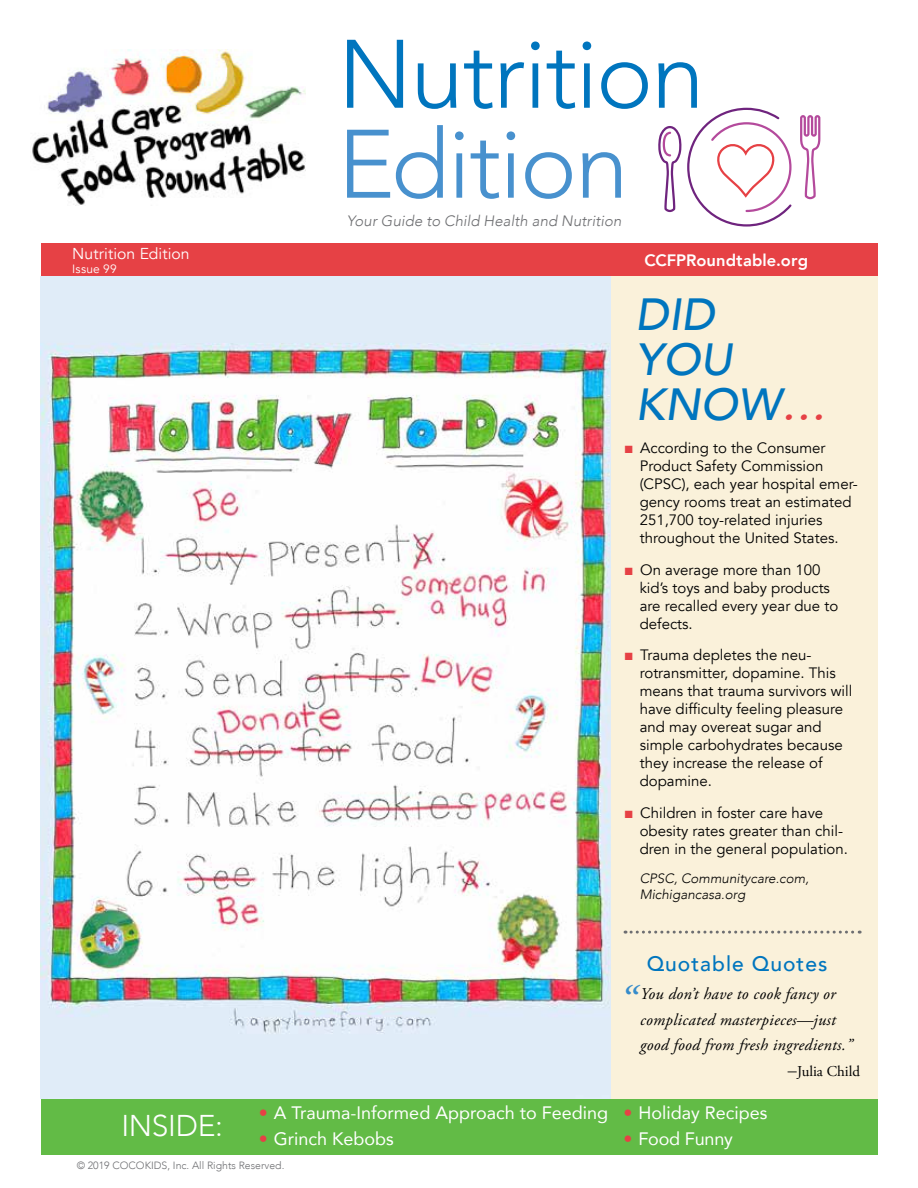
<style>
.page{position:relative;width:918px;height:1188px;background:#fff}
.page>*{position:absolute;margin:0;border:0;box-sizing:border-box;transform-origin:0 0}
.t1{font:300 96px "Avenir";letter-spacing:-.02em;color:#0075be}
.t2{font:300 96px "Avenir";letter-spacing:-.02em;color:#4891ce}
.t3{font:italic 500 45px/45px "Avenir";color:#0075be}
.t4{font:italic 45px "Adobe Garamond Pro";color:#368ccb}
.t5{font:300 30px "Avenir";letter-spacing:-.01em;color:#fff}
.t6{font:500 21px "Avenir";letter-spacing:.05em;color:#0075be}
.t7{font:18px "Avenir";color:#fff}
.t8{font:italic 16.5px/25.5px "Adobe Garamond Pro";letter-spacing:.02em;color:#000}
.t9{font:800 16.5px "Avenir";letter-spacing:.005em;color:#fff}
.t10{font:15.75px "Avenir";letter-spacing:.005em;color:#fff}
.t11{font:15px/18px "Avenir";color:#000}
.t12{font:italic 300 15px "Avenir";letter-spacing:.005em;color:#6d6e71}
.t13{font:15px "Adobe Garamond Pro";color:#000}
.t14{font:italic 300 13.5px/16.2px "Avenir";color:#000}
.t15{font:12px "Avenir";letter-spacing:.02em;color:#fff}
.t16{font:300 10.5px "Avenir";color:#6d6e71}
.s1{color:#e64145}
.s2{font-family:"Times";font-size:18px}
</style>
<div class="page">
<div style="left:41px;top:1098px;width:837px;height:57px;background:#62bb46"></div>
<div style="left:611px;top:276px;width:267px;height:822px;background:#faf1da"></div>
<img style="left:41px;top:276px;width:570px;height:822px">
<svg style="left:625px;top:931px;width:235px;height:3px"></svg>
<svg style="left:658px;top:107px;width:163px;height:120px"></svg>
<div style="left:41px;top:243px;width:837px;height:33px;background:#e64145"></div>
<img style="left:32px;top:49px;width:273px;height:156px">
<p class="t10" style="left:72px;top:244px;width:119px">Nutrition Edition</p>
<p class="t15" style="left:72px;top:262px;width:46px">Issue 99</p>
<h3 class="t5" style="left:122px;top:1108px;width:103px">INSIDE:</h3>
<h1 class="t1" style="left:338px;top:18px;width:368px">Nutrition</h1>
<h1 class="t2" style="left:338px;top:108px;width:292px">Edition</h1>
<p class="t12" style="left:347px;top:212px;width:276px">Your Guide to Child Health and Nutrition</p>
<p class="t9" style="left:644px;top:247px;width:165px">CCFPRoundtable.org</p>
<h2 class="t3" style="left:636px;top:293px;width:192px">DID<br>YOU<br>KNOW<span class="s1">…</span></h2>
<p class="t11" style="left:640px;top:439px;width:220px;text-indent:-15px"><span class="s1">■</span> According to the Consumer<br>Product Safety Commission (CPSC), each year hospital emer&shy;gency rooms treat an estimated<br>251,700 toy-related injuries throughout the United States.</p>
<p class="t11" style="left:640px;top:561px;width:200px;text-indent:-15px"><span class="s1">■</span> On average more than 100 kid’s toys and baby products are recalled every year due to defects.</p>
<p class="t11" style="left:640px;top:646px;width:214px;text-indent:-15px"><span class="s1">■</span> Trauma depletes the neu&shy;rotransmitter, dopamine. This means that trauma survivors will have difficulty feeling pleasure and may overeat sugar and simple carbohydrates because they increase the release of dopamine.</p>
<p class="t11" style="left:640px;top:804px;width:210px;text-indent:-15px"><span class="s1">■</span> Children in foster care have obesity rates greater than chil&shy;dren in the general population.</p>
<p class="t14" style="left:640px;top:870px;width:171px">CPSC, Communitycare.com,<br>Michigancasa.org</p>
<h3 class="t6" style="left:647px;top:945px;width:182px">Quotable Quotes</h3>
<h2 class="t4" style="left:619px;top:974px;width:19px">“</h2>
<p class="t8" style="left:640px;top:982px;width:214px">You don’t have to cook fancy or complicated masterpieces—just good food from fresh ingredients.”</p>
<p class="t13" style="left:788px;top:1062px;width:74px"><span class="s2">–</span>Julia Child</p>
<p class="t7" style="left:259px;top:1098px;width:510px"><span class="s1">•</span> A Trauma-Informed Approach to Feeding <span class="s1">•</span> Holiday Recipes</p>
<p class="t7" style="left:259px;top:1124px;width:137px"><span class="s1">•</span> Grinch Kebobs</p>
<p class="t7" style="left:623px;top:1124px;width:111px"><span class="s1">•</span> Food Funny</p>
<p class="t16" style="left:77px;top:1159px;width:209px">© 2019 COCOKIDS, Inc. All Rights Reserved.</p>
</div>
